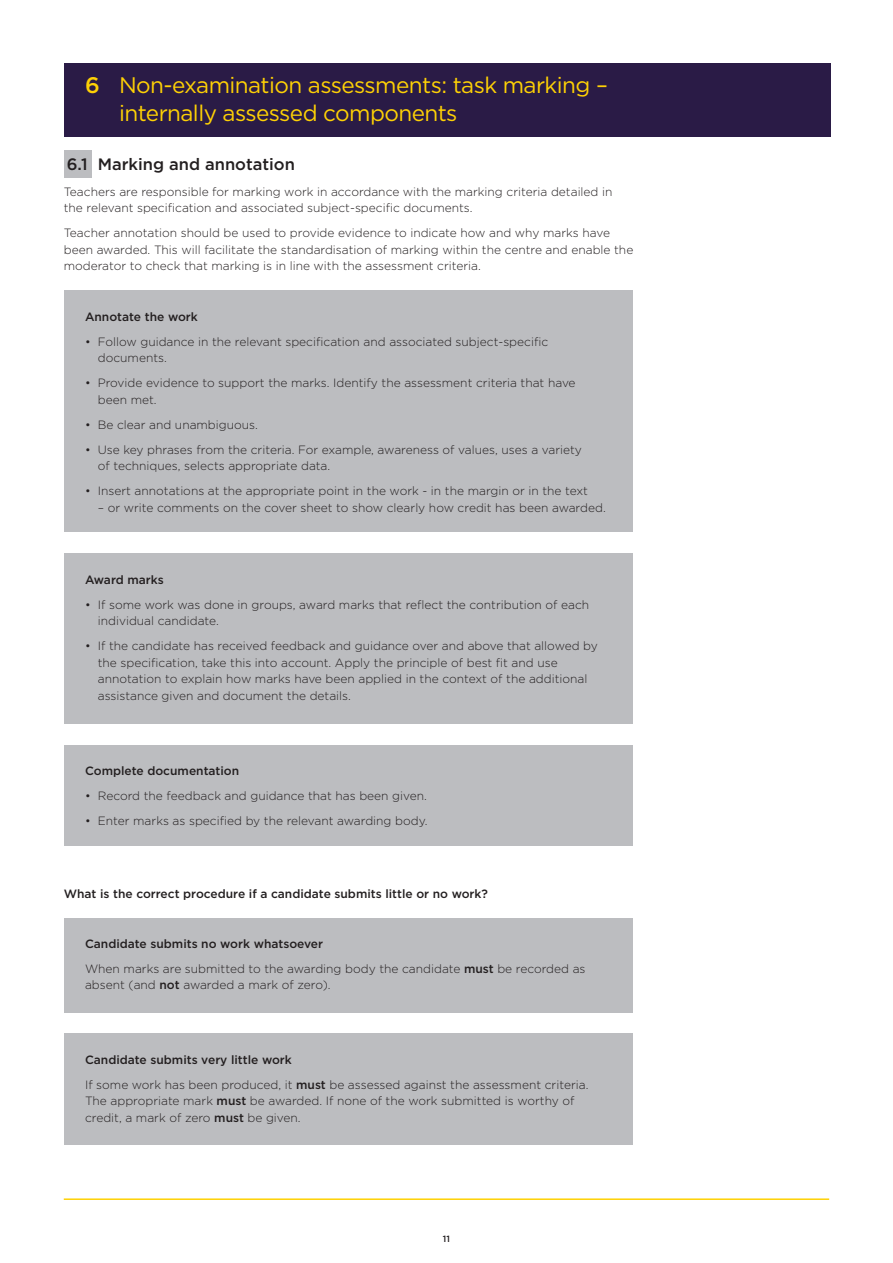
<style>
.page{position:relative;width:893px;height:1263px;background:#fff}
.page>*{position:absolute;margin:0;border:0;box-sizing:border-box;transform-origin:0 0}
.Heading_1_Bold{font:22.5px/28.5px "Gotham";letter-spacing:-.025em;color:#fed105}
.NEW_LARGE_NUMBERS{font:500 16.5px "Gotham";color:#231f20}
.V3_MAIN_POINT{font:300 12px/16.5px "Gotham";color:#231f20}
.V3_MAIN_POINT-2{font:500 12px "Gotham";color:#231f20}
.Body_Copy{font:500 9px "Gotham";color:#231f20}
.s1{font-weight:500}
</style>
<div class="page">
<div style="left:64px;top:150px;width:27px;height:28px;background:#bcbdc0"></div>
<div style="left:64px;top:64px;width:767px;height:73px;background:#2a1b46"></div>
<hr style="left:64px;top:1198px;width:765px;height:2px;background:#fed105">
<div style="left:65px;top:291px;width:568px;height:241px;background:#bcbdc0"></div>
<div style="left:65px;top:553px;width:568px;height:171px;background:#bcbdc0"></div>
<div style="left:65px;top:745px;width:568px;height:101px;background:#bcbdc0"></div>
<div style="left:65px;top:918px;width:568px;height:94px;background:#bcbdc0"></div>
<div style="left:65px;top:1034px;width:568px;height:111px;background:#bcbdc0"></div>
<p class="Heading_1_Bold" style="left:119px;top:70px;width:490px;text-indent:-34px"><span class="s1">6</span> Non-examination assessments: task marking – internally assessed components</p>
<p class="NEW_LARGE_NUMBERS" style="left:67px;top:155px;width:230px">6.1 Marking and annotation</p>
<p class="V3_MAIN_POINT" style="left:64px;top:183px;width:550px">Teachers are responsible for marking work in accordance with the marking criteria detailed in the relevant specification and associated subject-specific documents.</p>
<p class="V3_MAIN_POINT" style="left:64px;top:225px;width:571px">Teacher annotation should be used to provide evidence to indicate how and why marks have been awarded. This will facilitate the standardisation of marking within the centre and enable the moderator to check that marking is in line with the assessment criteria.</p>
<p class="V3_MAIN_POINT-2" style="left:85px;top:310px;width:114px">Annotate the work</p>
<p class="V3_MAIN_POINT" style="left:98px;top:333px;width:452px;text-indent:-13px">• Follow guidance in the relevant specification and associated subject-specific documents.</p>
<p class="V3_MAIN_POINT" style="left:98px;top:375px;width:479px;text-indent:-13px">• Provide evidence to support the marks. Identify the assessment criteria that have been met.</p>
<p class="V3_MAIN_POINT" style="left:85px;top:416px;width:174px">• Be clear and unambiguous.</p>
<p class="V3_MAIN_POINT" style="left:98px;top:441px;width:486px;text-indent:-13px">• Use key phrases from the criteria. For example, awareness of values, uses a variety of techniques, selects appropriate data.</p>
<p class="V3_MAIN_POINT" style="left:85px;top:483px;width:504px">• Insert annotations at the appropriate point in the work - in the margin or in the text</p>
<p class="V3_MAIN_POINT" style="left:98px;top:499px;width:509px">– or write comments on the cover sheet to show clearly how credit has been awarded.</p>
<p class="V3_MAIN_POINT-2" style="left:85px;top:572px;width:80px">Award marks</p>
<p class="V3_MAIN_POINT" style="left:98px;top:596px;width:493px;text-indent:-13px">• If some work was done in groups, award marks that reflect the contribution of each individual candidate.</p>
<p class="V3_MAIN_POINT" style="left:98px;top:637px;width:502px;text-indent:-13px">• If the candidate has received feedback and guidance over and above that allowed by the specification, take this into account. Apply the principle of best fit and use annotation to explain how marks have been applied in the context of the additional assistance given and document the details.</p>
<p class="V3_MAIN_POINT-2" style="left:85px;top:764px;width:156px">Complete documentation</p>
<p class="V3_MAIN_POINT" style="left:85px;top:788px;width:343px">• Record the feedback and guidance that has been given.</p>
<p class="V3_MAIN_POINT" style="left:85px;top:813px;width:344px">• Enter marks as specified by the relevant awarding body.</p>
<p class="V3_MAIN_POINT-2" style="left:64px;top:886px;width:426px">What is the correct procedure if a candidate submits little or no work?</p>
<p class="V3_MAIN_POINT-2" style="left:85px;top:937px;width:240px">Candidate submits no work whatsoever</p>
<p class="V3_MAIN_POINT" style="left:85px;top:960px;width:502px">When marks are submitted to the awarding body the candidate <span class="s1">must</span> be recorded as absent (and <span class="s1">not</span> awarded a mark of zero).</p>
<p class="V3_MAIN_POINT-2" style="left:85px;top:1053px;width:208px">Candidate submits very little work</p>
<p class="V3_MAIN_POINT" style="left:85px;top:1076px;width:505px">If some work has been produced, it <span class="s1">must</span> be assessed against the assessment criteria.<br>The appropriate mark <span class="s1">must</span> be awarded. If none of the work submitted is worthy of credit, a mark of zero <span class="s1">must</span> be given.</p>
<p class="Body_Copy" style="left:443px;top:1233px;width:9px">11</p>
</div>
